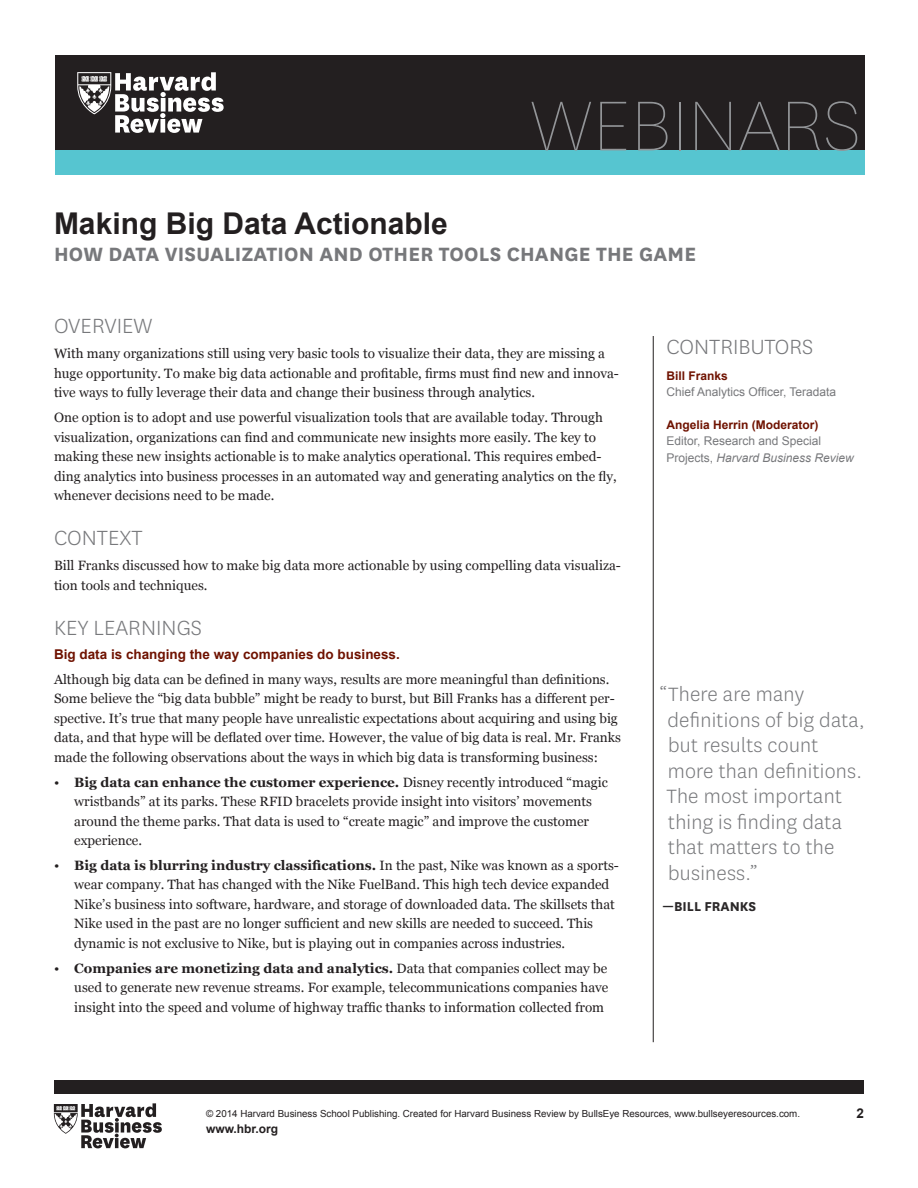
<style>
.page{position:relative;width:918px;height:1188px;background:#fff}
.page>*{position:absolute;margin:0;border:0;box-sizing:border-box;transform-origin:0 0}
.t1{font:100 82.5px "National HBR";color:#939598}
.t2{font:700 30px "Arial";color:#231f20}
.t3{font:300 24px "National HBR";color:#77787b}
.t4{font:300 22.5px/25.5px "National HBR";letter-spacing:.01em;color:#77787b}
.t5{font:700 22.5px "National HBR";letter-spacing:.01em;color:#77787b}
.t6{font:700 15px "National HBR";color:#2a2728}
.t7{font:13.5px/19.5px "Georgia";color:#231f20}
.t8{font:700 13.5px "Arial";color:#6f1200}
.t9{font:700 13.5px "Arial";color:#231f20}
.t10{font:12px/16.5px "Arial";color:#77787b}
.t11{font:700 12px "Arial";color:#6f1200}
.t12{font:700 12px "Arial";color:#231f20}
.t13{font:9.75px "Arial";color:#231f20}
.s1{font-weight:700}
.s2{font-style:italic}
</style>
<div class="page">
<div style="left:55px;top:55px;width:810px;height:95px;background:#231f20"></div>
<div style="left:55px;top:150px;width:810px;height:25px;background:#56c5d0"></div>
<svg style="left:77px;top:72px;width:147px;height:61px"></svg>
<div style="left:54px;top:1080px;width:810px;height:14px;background:#231f20"></div>
<svg style="left:53px;top:1103px;width:109px;height:45px"></svg>
<hr style="left:653px;top:336px;width:1px;height:706px;background:#231f20">
<h1 class="t1" style="left:530px;top:77px;width:333px">WEBINARS</h1>
<h2 class="t2" style="left:54px;top:203px;width:395px">Making Big Data Actionable</h2>
<h3 class="t5" style="left:54px;top:238px;width:644px">HOW DATA VISUALIZATION AND OTHER TOOLS CHANGE THE GAME</h3>
<h3 class="t3" style="left:54px;top:311px;width:100px">OVERVIEW</h3>
<p class="t7" style="left:54px;top:344px;width:567px">With many organizations still using very basic tools to visualize their data, they are missing a huge opportunity. To make big data actionable and profitable, firms must find new and innova&shy;tive ways to fully leverage their data and change their business through analytics.</p>
<p class="t7" style="left:54px;top:408px;width:564px">One option is to adopt and use powerful visualization tools that are available today. Through visualization, organizations can find and communicate new insights more easily. The key to making these new insights actionable is to make analytics operational. This requires embed&shy;ding analytics into business processes in an automated way and generating analytics on the fly, whenever decisions need to be made.</p>
<h3 class="t3" style="left:54px;top:523px;width:90px">CONTEXT</h3>
<p class="t7" style="left:54px;top:556px;width:568px">Bill Franks discussed how to make big data more actionable by using compelling data visualiza&shy;tion tools and techniques.</p>
<h3 class="t3" style="left:54px;top:612px;width:87px">Key learnin</h3>
<h3 class="t3" style="left:177px;top:612px;width:27px">gs</h3>
<p class="t8" style="left:54px;top:645px;width:347px">Big data is changing the way companies do business.</p>
<p class="t7" style="left:54px;top:670px;width:569px">Although big data can be defined in many ways, results are more meaningful than definitions.<br>Some believe the “big data bubble” might be ready to burst, but Bill Franks has a different per&shy;spective. It’s true that many people have unrealistic expectations about acquiring and using big data, and that hype will be deflated over time. However, the value of big data is real. Mr. Franks made the following observations about the ways in which big data is transforming business:</p>
<p class="t7" style="left:74px;top:772px;width:535px;text-indent:-20px">• <span class="s1">Big data can enhance the customer experience.</span> Disney recently introduced “magic wristbands” at its parks. These RFID bracelets provide insight into visitors’ movements around the theme parks. That data is used to “create magic” and improve the customer experience.</p>
<p class="t7" style="left:74px;top:856px;width:546px;text-indent:-20px">• <span class="s1">Big data is blurring industry classifications.</span> In the past, Nike was known as a sports&shy;wear company. That has changed with the Nike FuelBand. This high tech device expanded Nike’s business into software, hardware, and storage of downloaded data. The skillsets that Nike used in the past are no longer sufficient and new skills are needed to succeed. This dynamic is not exclusive to Nike, but is playing out in companies across industries.</p>
<p class="t7" style="left:74px;top:959px;width:536px;text-align:justify;text-indent:-20px">• <span class="s1">Companies are monetizing data and analytics.</span> Data that companies collect may be used to generate new revenue streams. For example, telecommunications companies have insight into the speed and volume of highway traffic thanks to information collected from</p>
<h3 class="t3" style="left:666px;top:332px;width:13px">contri</h3>
<h3 class="t3" style="left:739px;top:332px;width:76px">butors</h3>
<p class="t11" style="left:666px;top:367px;width:63px">Bill Franks</p>
<p class="t10" style="left:666px;top:384px;width:171px">Chief Analytics Officer, Teradata</p>
<p class="t11" style="left:666px;top:416px;width:154px">Angelia Herrin (Moderator)</p>
<p class="t10" style="left:666px;top:433px;width:189px">Editor, Research and Special<br>Projects, <span class="s2">Harvard Business Review</span></p>
<h3 class="t4" style="left:666px;top:681px;width:200px;text-indent:-7px">“There are many definitions of big data, but results count more than definitions.<br>The most important thing is finding data that matters to the business.”</h3>
<p class="t6" style="left:662px;top:896px;width:96px">—BILL FRANKS</p>
<p class="t13" style="left:206px;top:1107px;width:596px">© 2014 Harvard Business School Publishing. Created for Harvard Business Review by BullsEye Resources, www.bullseyeresources.com.</p>
<p class="t12" style="left:206px;top:1121px;width:74px">www.hbr.org</p>
<p class="t9" style="left:856px;top:1104px;width:9px">2</p>
</div>
